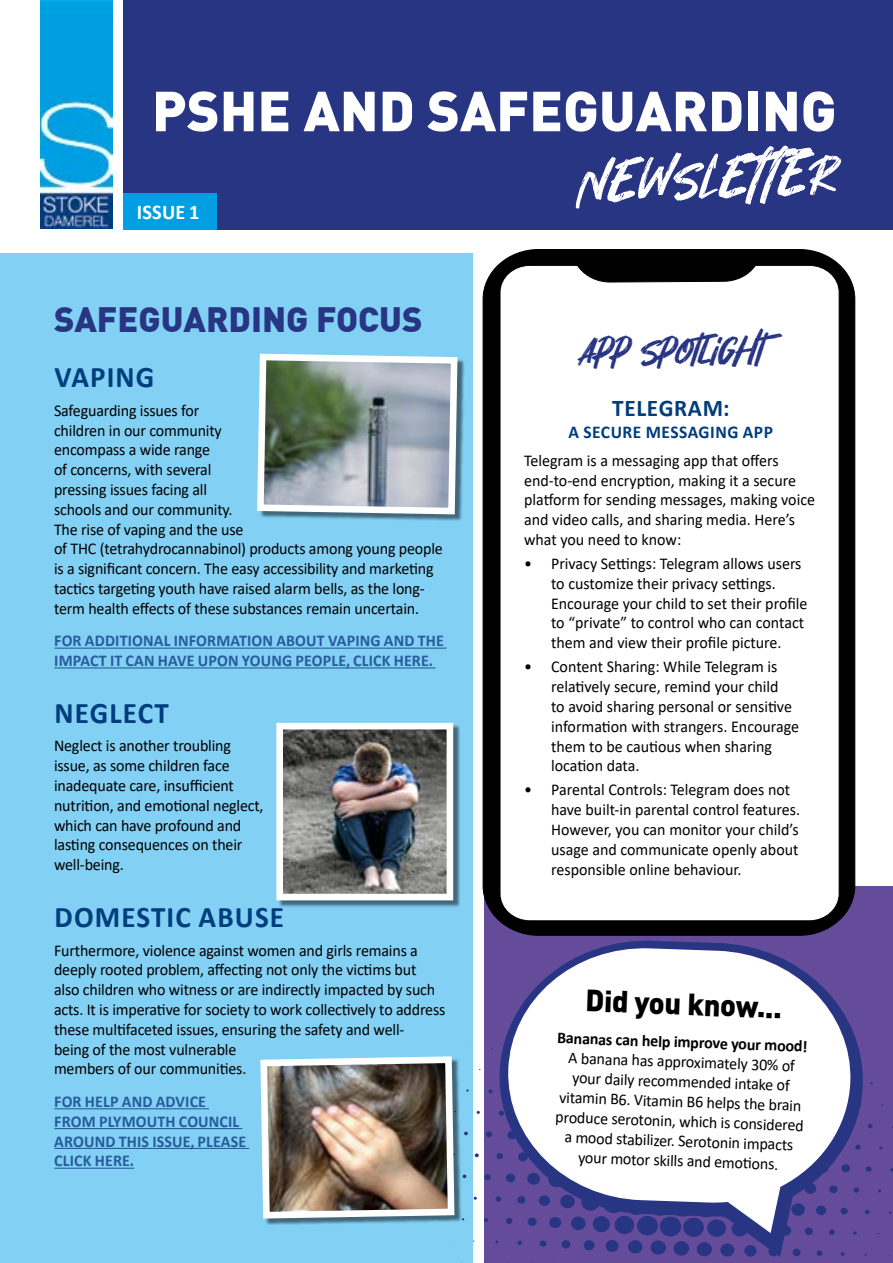
<style>
.page{position:relative;width:893px;height:1263px;background:#fff}
.page>*{position:absolute;margin:0;border:0;box-sizing:border-box;transform-origin:0 0}
.t1{font:60px "Hey November";color:#fff}
.t2{font:900 55.5px "DIN";color:#fff}
.t3{font:42px "Hey November";color:#283583}
.t4{font:900 34.5px "DIN";color:#283583}
.t5{font:700 30px "Calibri";letter-spacing:.04em;color:#003d7c}
.t6{font:900 30px "DIN";color:#000}
.t7{font:700 24px "Calibri";letter-spacing:.03em;color:#003d7c}
.t8{font:700 21px "Calibri";letter-spacing:.01em;color:#fff}
.t9{font:700 18px "Calibri";letter-spacing:.03em;color:#003d7c}
.t10{font:16.5px/19.8px "Calibri";letter-spacing:-.01em;color:#000}
.t11{font:700 16.5px/19.8px "Calibri";letter-spacing:.01em;color:#275b9b}
.t12{font:700 16.5px "Calibri";color:#000}
</style>
<div class="page">
<div style="left:485px;top:887px;width:408px;height:376px;background:#644c9a"></div>
<div style="left:123px;top:0;width:770px;height:230px;background:#283583"></div>
<img style="left:40px;top:0;width:72px;height:229px">
<svg style="left:483px;top:249px;width:372px;height:687px;background:#0e0d10"></svg>
<svg style="left:499px;top:265px;width:341px;height:656px"></svg>
<div style="left:123px;top:193px;width:94px;height:37px;background:#009fe3"></div>
<div style="left:0;top:253px;width:472px;height:1010px;background:#83d0f5"></div>
<hr style="left:54px;top:648px;width:392px;height:1px;background:#275b9b">
<hr style="left:54px;top:667px;width:382px;height:1px;background:#275b9b">
<hr style="left:54px;top:1108px;width:155px;height:1px;background:#275b9b">
<hr style="left:54px;top:1128px;width:188px;height:1px;background:#275b9b">
<hr style="left:54px;top:1148px;width:195px;height:1px;background:#275b9b">
<hr style="left:54px;top:1168px;width:80px;height:1px;background:#275b9b">
<svg style="left:868px;top:1124px;width:5px;height:4px"></svg>
<svg style="left:866px;top:1166px;width:6px;height:6px"></svg>
<svg style="left:865px;top:1210px;width:5px;height:4px"></svg>
<svg style="left:497px;top:940px;width:368px;height:317px"></svg>
<svg style="left:506px;top:946px;width:347px;height:287px;background:#cecde1"></svg>
<img style="left:260px;top:1047px;width:256px;height:177px">
<div style="left:278px;top:725px;width:182px;height:183px;background:#000;opacity:.5"></div>
<img style="left:284px;top:731px;width:161px;height:161px">
<div style="left:276px;top:723px;width:177px;height:177px;border:7px solid #fff"></div>
<div style="left:259px;top:356px;width:206px;height:165px;background:#000;opacity:.5"></div>
<svg style="left:257px;top:353px;width:204px;height:165px;background:#94a3a3"></svg>
<h2 class="t2" style="left:152px;top:74px;width:686px">PSHE AND SAFEGUARDING</h2>
<p class="t8" style="left:137px;top:197px;width:64px">ISSUE 1</p>
<h3 class="t4" style="left:54px;top:297px;width:370px">SAFEGUARDING FOCUS</h3>
<h3 class="t5" style="left:55px;top:356px;width:101px">VAPING</h3>
<p class="t10" style="left:54px;top:400px;width:390px">Safeguarding issues for<br>children in our community<br>encompass a wide range<br>of concerns, with several<br>pressing issues facing all<br>schools and our community.<br>The rise of vaping and the use<br>of THC (tetrahydrocannabinol) products among young people is a significant concern. The easy accessibility and marketing tactics targeting youth have raised alarm bells, as the long&shy;term health effects of these substances remain uncertain.</p>
<p class="t11" style="left:54px;top:631px;width:391px">FOR ADDITIONAL INFORMATION ABOUT VAPING AND THE<br>IMPACT IT CAN HAVE UPON YOUNG PEOPLE, CLICK HERE.</p>
<h3 class="t5" style="left:55px;top:692px;width:116px">NEGLECT</h3>
<p class="t10" style="left:54px;top:736px;width:211px">Neglect is another troubling issue, as some children face inadequate care, insufficient nutrition, and emotional neglect, which can have profound and lasting consequences on their well-being.</p>
<h3 class="t5" style="left:55px;top:896px;width:231px">DOMESTIC ABUSE</h3>
<p class="t10" style="left:54px;top:940px;width:393px">Furthermore, violence against women and girls remains a deeply rooted problem, affecting not only the victims but also children who witness or are indirectly impacted by such acts. It is imperative for society to work collectively to address these multifaceted issues, ensuring the safety and well-<br>being of the most vulnerable<br>members of our communities.</p>
<p class="t11" style="left:54px;top:1091px;width:193px">FOR HELP AND ADVICE<br>FROM PLYMOUTH COUNCIL<br>AROUND THIS ISSUE, PLEASE<br>CLICK HERE.</p>
<h1 class="t1" style="left:579px;top:149px;width:258px;rotate:-2deg">NEWSLETTER</h1>
<h3 class="t3" style="left:578px;top:328px;width:209px">App Spotlight</h3>
<h3 class="t7" style="left:612px;top:391px;width:119px">TELEGRAM:</h3>
<p class="t9" style="left:569px;top:419px;width:206px">A SECURE MESSAGING APP</p>
<p class="t10" style="left:524px;top:450px;width:292px">Telegram is a messaging app that offers end-to-end encryption, making it a secure platform for sending messages, making voice and video calls, and sharing media. Here’s what you need to know:</p>
<p class="t10" style="left:551px;top:553px;width:258px;text-indent:-27px">• Privacy Settings: Telegram allows users to customize their privacy settings.<br>Encourage your child to set their profile to “private” to control who can contact them and view their profile picture.</p>
<p class="t10" style="left:551px;top:656px;width:250px;text-indent:-27px">• Content Sharing: While Telegram is relatively secure, remind your child<br>to avoid sharing personal or sensitive information with strangers. Encourage them to be cautious when sharing location data.</p>
<p class="t10" style="left:551px;top:780px;width:250px;text-indent:-27px">• Parental Controls: Telegram does not have built-in parental control features.<br>However, you can monitor your child’s usage and communicate openly about responsible online behaviour.</p>
<h3 class="t6" style="left:586px;top:980px;width:198px;rotate:2deg">Did you know...</h3>
<p class="t12" style="left:558px;top:1026px;width:252px;rotate:2deg">Bananas can help improve your mood!</p>
<p class="t10" style="left:558px;top:1047px;width:250px;text-align:center;rotate:2deg">A banana has approximately 30% of your daily recommended intake of vitamin B6. Vitamin B6 helps the brain produce serotonin, which is considered a mood stabilizer. Serotonin impacts your motor skills and emoti ons.</p>
</div>
